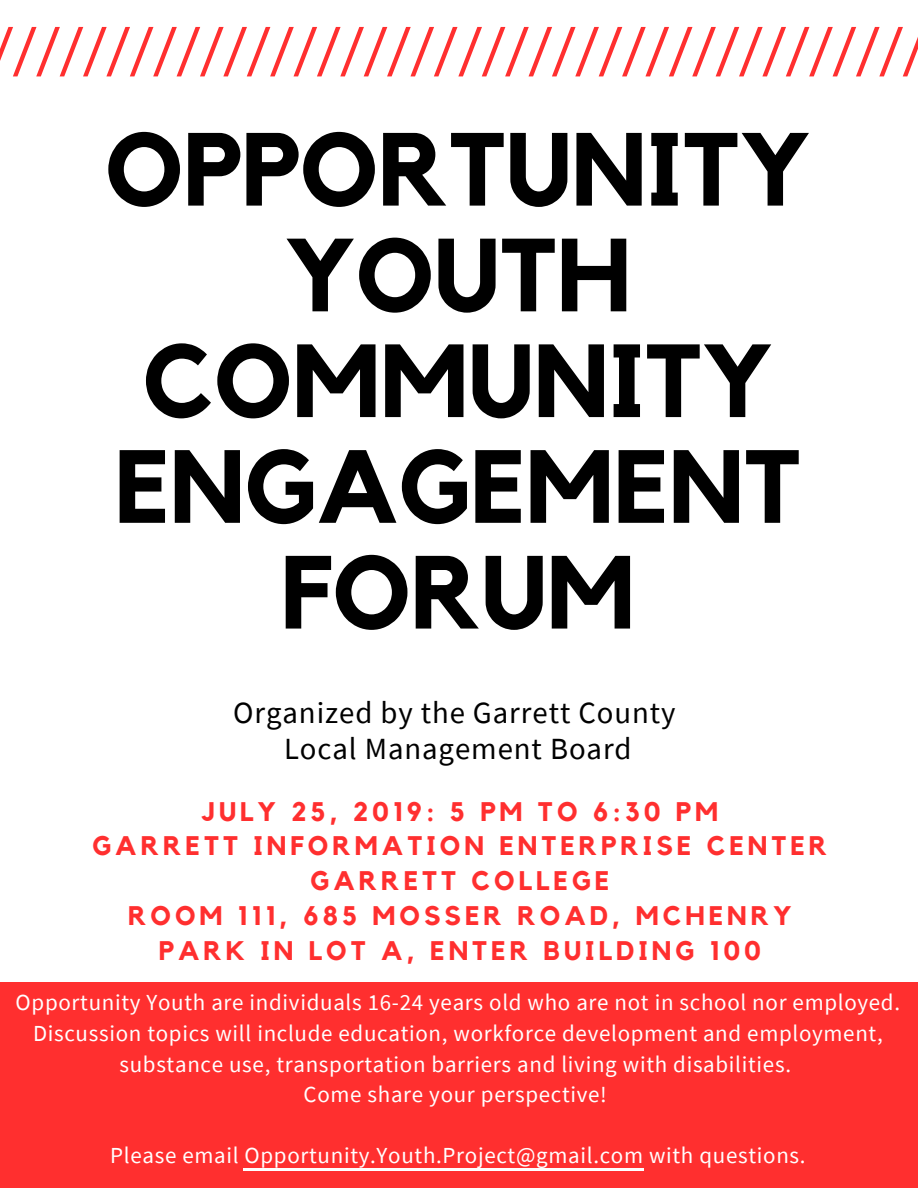
<style>
.page{position:relative;width:918px;height:1188px;background:#fff}
.page>*{position:absolute;margin:0;border:0;box-sizing:border-box;transform-origin:0 0}
.t1{font:700 102.6px/105.8px "Kollektif";color:#000;text-align:center}
.t2{font:30.75px/36.6px "Source Sans Pro";letter-spacing:.03em;color:#000;text-align:center}
.t3{font:700 26.85px/34.8px "Kollektif";letter-spacing:.15em;color:#ff2f2f;text-align:center}
.t4{font:22.95px/30.6px "Source Sans Pro";letter-spacing:.03em;color:#fff;text-align:center}
</style>
<div class="page">
<div style="left:0;top:982px;width:918px;height:206px;background:#ff2f2f"></div>
<svg style="left:0;top:27px;width:918px;height:49px"></svg>
<hr style="left:243px;top:1168px;width:401px;height:2px;background:#fff">
<h1 class="t1" style="left:105px;top:121px;width:707px">OPPORTUNITY<br>YOUTH<br>COMMUNITY<br>ENGAGEMENT<br>FORUM</h1>
<h2 class="t2" style="left:233px;top:693px;width:444px">Organized by the Garrett County<br>Local Management Board</h2>
<p class="t3" style="left:92px;top:795px;width:736px">JULY 25, 2019: 5 PM TO 6:30 PM<br>GARRETT INFORMATION ENTERPRISE CENTER<br>GARRETT COLLEGE<br>ROOM 111, 685 MOSSER ROAD, MCHENRY<br>PARK IN LOT A, ENTER BUILDING 100</p>
<p class="t4" style="left:16px;top:987px;width:886px">Opportunity Youth are individuals 16-24 years old who are not in school nor employed.<br>Discussion topics will include education, workforce development and employment, substance use, transportation barriers and living with disabilities.<br>Come share your perspective!</p>
<p class="t4" style="left:110px;top:1140px;width:697px">Please email Opportunity.Youth.Project@gmail.com with questions.</p>
</div>
